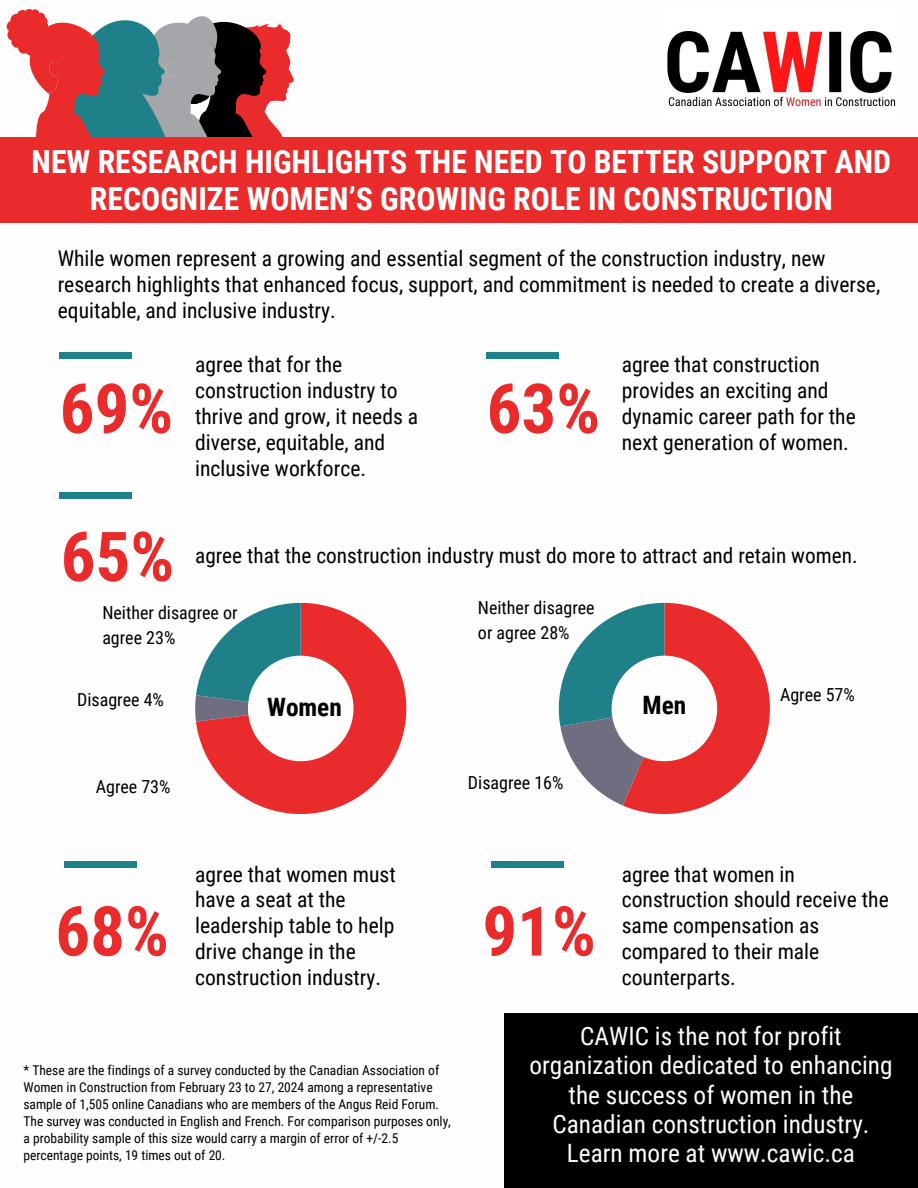
<style>
.page{position:relative;width:918px;height:1188px;background:#fff}
.page>*{position:absolute;margin:0;border:0;box-sizing:border-box;transform-origin:0 0}
.t1{font:700 68.85px "Roboto Condensed";color:#e92b2c}
.t2{font:700 31.8px/37.2px "Roboto Condensed";color:#fff;text-align:center}
.t3{font:25.35px/29.2px "Roboto Condensed";color:#fdfdfd;text-align:center}
.t4{font:700 25.35px "Roboto Condensed";color:#000}
.t5{font:21.6px/25.8px "Roboto Condensed";color:#000}
.t6{font:21.3px "Roboto Condensed";color:#000}
.t7{font:18px/24.8px "Roboto Condensed";color:#000}
.t8{font:13.5px/16.8px "Roboto Condensed";color:#000}
</style>
<div class="page">
<div style="left:60px;top:352px;width:72px;height:6px;background:#1f808a"></div>
<div style="left:18px;top:42px;width:12px;height:12px;background:#e92b2c;border-radius:50%"></div>
<div style="left:11px;top:36px;width:12px;height:12px;background:#e92b2c;border-radius:50%"></div>
<div style="left:7px;top:29px;width:12px;height:12px;background:#e92b2c;border-radius:50%"></div>
<div style="left:7px;top:21px;width:11px;height:11px;background:#e92b2c;border-radius:50%"></div>
<div style="left:17px;top:10px;width:12px;height:12px;background:#e92b2c;border-radius:50%"></div>
<div style="left:15px;top:17px;width:23px;height:23px;background:#e92b2c;border-radius:50%"></div>
<div style="left:21px;top:26px;width:23px;height:23px;background:#e92b2c;border-radius:50%"></div>
<div style="left:11px;top:14px;width:11px;height:12px;background:#e92b2c;border-radius:50%"></div>
<svg style="left:25px;top:9px;width:269px;height:128px"></svg>
<div style="left:0;top:137px;width:918px;height:85px;background:#e92b2c"></div>
<img style="left:667px;top:30px;width:229px;height:77px">
<div style="left:60px;top:492px;width:72px;height:7px;background:#1f808a"></div>
<svg style="left:196px;top:603px;width:210px;height:211px;fill:#e92b2c"></svg>
<svg style="left:195px;top:603px;width:106px;height:119px"></svg>
<svg style="left:559px;top:603px;width:211px;height:211px"></svg>
<div style="left:487px;top:352px;width:72px;height:6px;background:#1f808a"></div>
<div style="left:64px;top:861px;width:72px;height:7px;background:#1f808a"></div>
<div style="left:491px;top:861px;width:72px;height:7px;background:#1f808a"></div>
<div style="left:504px;top:1014px;width:414px;height:174px;background:#000"></div>
<h2 class="t2" style="left:32px;top:143px;width:861px">NEW RESEARCH HIGHLIGHTS THE NEED TO BETTER SUPPORT AND<br>RECOGNIZE WOMEN’S GROWING ROLE IN CONSTRUCTION</h2>
<p class="t5" style="left:58px;top:246px;width:824px">While women represent a growing and essential segment of the construction industry, new research highlights that enhanced focus, support, and commitment is needed to create a diverse, equitable, and inclusive industry.</p>
<h5 class="t1" style="left:60px;top:369px;width:115px">69%</h5>
<h5 class="t1" style="left:61px;top:517px;width:115px">65%</h5>
<h5 class="t5" style="left:195px;top:352px;width:225px">agree that for the construction industry to thrive and grow, it needs a diverse, equitable, and inclusive workforce.</h5>
<h1 class="t1" style="left:487px;top:369px;width:115px">63%</h1>
<h1 class="t5" style="left:622px;top:352px;width:235px">agree that construction provides an exciting and dynamic career path for the</h1>
<h1 class="t5" style="left:622px;top:429px;width:229px">next generation of women.</h1>
<h1 class="t6" style="left:195px;top:543px;width:664px">agree that the construction industry must do more to attract and retain women.</h1>
<h6 class="t7" style="left:102px;top:601px;width:137px">Neither disagree or agree 23%</h6>
<p class="t7" style="left:478px;top:596px;width:118px">Neither disagree or agree 28%</p>
<h6 class="t7" style="left:77px;top:687px;width:88px">Disagree 4%</h6>
<h5 class="t4" style="left:267px;top:692px;width:76px">Women</h5>
<p class="t4" style="left:643px;top:690px;width:45px">Men</p>
<h5 class="t7" style="left:780px;top:683px;width:76px">Agree 57%</h5>
<h6 class="t7" style="left:96px;top:774px;width:76px">Agree 73%</h6>
<h1 class="t7" style="left:468px;top:771px;width:97px">Disagree 16%</h1>
<h6 class="t1" style="left:55px;top:892px;width:115px">68%</h6>
<h5 class="t5" style="left:195px;top:861px;width:202px">agree that women must have a seat at the leadership table to help drive change in the construction industry.</h5>
<h3 class="t8" style="left:23px;top:1062px;width:429px">* These are the findings of a survey conducted by the Canadian Association of Women in Construction from February 23 to 27, 2024 among a representative sample of 1,505 online Canadians who are members of the Angus Reid Forum.<br>The survey was conducted in English and French. For comparison purposes only, a probability sample of this size would carry a margin of error of +/-2.5 percentage points, 19 times out of 20.</h3>
<h3 class="t1" style="left:482px;top:892px;width:115px">91%</h3>
<h6 class="t5" style="left:622px;top:861px;width:268px">agree that women in construction should receive the same compensation as compared to their male counterparts.</h6>
<h6 class="t3" style="left:530px;top:1022px;width:364px">CAWIC is the not for profit organization dedicated to enhancing the success of women in the<br>Canadian construction industry.<br>Learn more at www.cawic.ca</h6>
</div>
